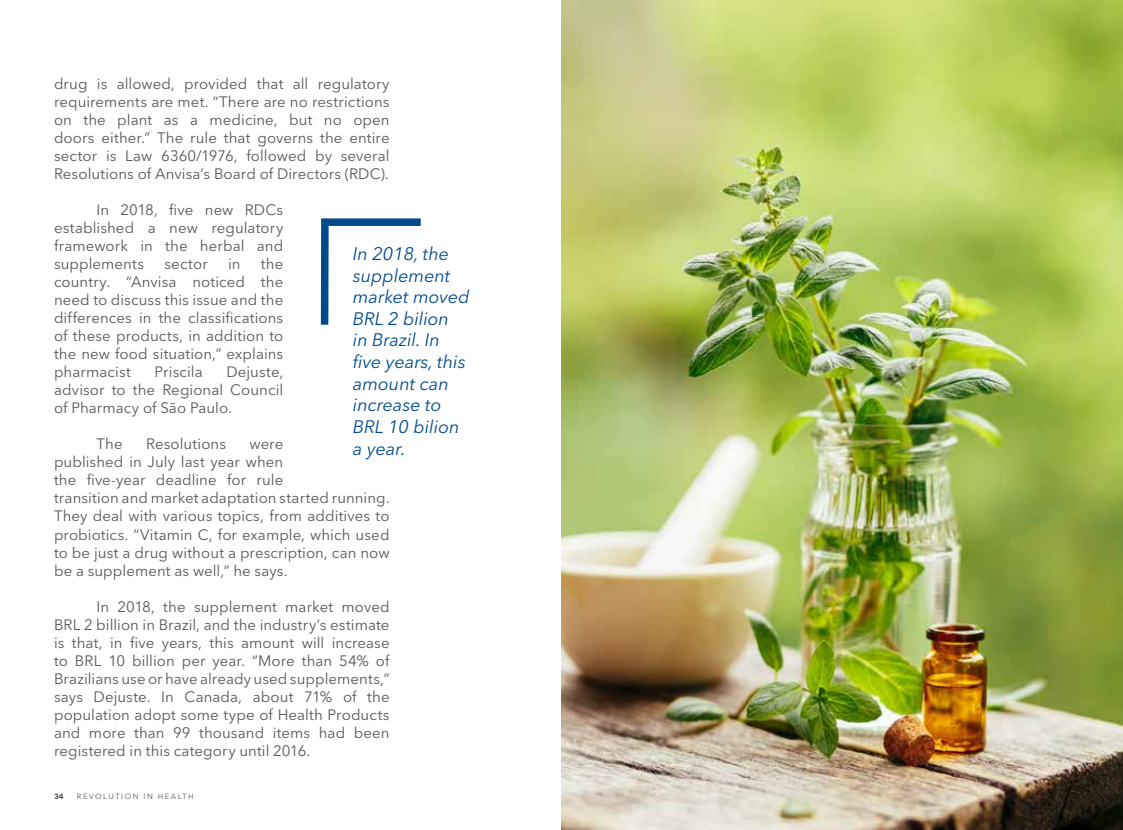
<style>
.page{position:relative;width:1123px;height:830px;background:#fff}
.page>*{position:absolute;margin:0;border:0;box-sizing:border-box;transform-origin:0 0}
.t1{font:italic 18px/21.6px "Avenir Next LT Pro";color:#004a8b}
.t2{font:15px/18px "Avenir Next LT Pro";letter-spacing:.005em;color:#575756;text-align:justify}
.t3{font:7.5px "Avenir Next LT Pro";letter-spacing:.2em;color:#575756}
.t4{font:700 7.5px "Avenir Next LT Pro";color:#575756}
</style>
<div class="page">
<img style="left:561px;top:0;width:562px;height:829px">
<svg style="left:320px;top:218px;width:101px;height:107px"></svg>
<p class="t2" style="left:54px;top:75px;width:337px">drug is allowed, provided that all regulatory requirements are met. “There are no restrictions on the plant as a medicine, but no open doors either.” The rule that governs the entire sector is Law 6360/1976, followed by several Resolutions of Anvisa’s Board of Directors (RDC).</p>
<p class="t2" style="left:54px;top:201px;width:231px;text-indent:43px">In 2018, five new RDCs established a new regulatory framework in the herbal and supplements</p>
<p class="t1" style="left:353px;top:243px;width:118px">In 2018, the supplement market moved<br>BRL 2 bilion<br>in Brazil. In five years, this amount can increase to<br>BRL 10 bilion a year.</p>
<p class="t2" style="left:54px;top:255px;width:231px;text-indent:207px">the country. “Anvisa noticed the need to discuss this issue and the differences in the classifications of these products, in addition to the new food situation,” explains pharmacist</p>
<p class="t2" style="left:164px;top:255px;width:45px">sector</p>
<p class="t2" style="left:228px;top:255px;width:14px">in</p>
<p class="t2" style="left:154px;top:363px;width:50px">Priscila</p>
<p class="t2" style="left:54px;top:363px;width:231px;text-indent:172px">Dejuste, advisor to the Regional Council of Pharmacy of São Paulo.</p>
<p class="t2" style="left:97px;top:435px;width:28px">The</p>
<p class="t2" style="left:146px;top:435px;width:81px">Resolutions</p>
<p class="t2" style="left:54px;top:435px;width:337px;text-align:left;text-indent:195px">were<br>published in July last year when<br>the five-year deadline for rule<br>transition and market adaptation started running.<br>They deal with various topics, from additives to probiotics. “Vitamin C, for example, which used to be just a drug without a prescription, can now be a supplement as well,” he says.</p>
<p class="t2" style="left:54px;top:597px;width:337px;text-indent:43px">In 2018, the supplement market moved BRL 2 billion in Brazil, and the industry’s estimate is that, in five years, this amount will increase to BRL 10 billion per year. “More than 54% of Brazilians use or have already used supplements,” says Dejuste. In Canada, about 71% of the population adopt some type of Health Products and more than 99 thousand items had been registered in this category until 2016.</p>
<p class="t4" style="left:54px;top:790px;width:11px">34</p>
<p class="t3" style="left:77px;top:791px;width:118px">REVOLUTION IN HEALTH</p>
</div>
